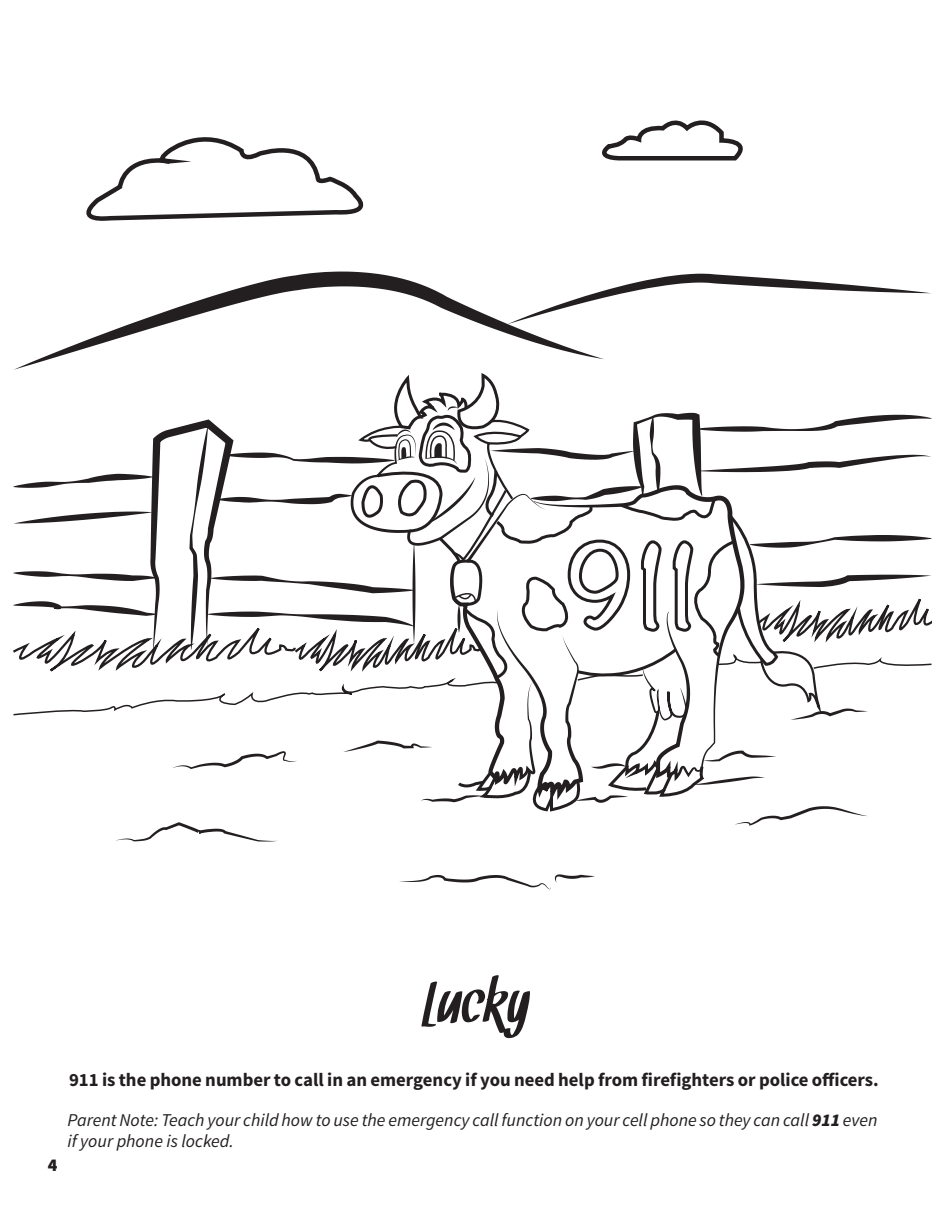
<style>
.page{position:relative;width:945px;height:1215px;background:#fff}
.page>*{position:absolute;margin:0;border:0;box-sizing:border-box;transform-origin:0 0}
.t1{font:63.15px "Snickles";letter-spacing:.025em;color:#231f20}
.t2{font:700 18.75px "Source Sans Pro";color:#231f20}
.t3{font:italic 18px/21.6px "Source Sans Pro";color:#231f20}
.t4{font:900 18px "Source Sans Pro";color:#231f20}
.s1{font-weight:900}
</style>
<div class="page">
<svg style="left:14px;top:272px;width:590px;height:98px"></svg>
<svg style="left:507px;top:274px;width:424px;height:50px"></svg>
<svg style="left:86px;top:137px;width:278px;height:84px"></svg>
<svg style="left:602px;top:120px;width:141px;height:41px"></svg>
<svg style="left:399px;top:874px;width:196px;height:15px"></svg>
<svg style="left:14px;top:375px;width:918px;height:467px"></svg>
<p class="t1" style="left:425px;top:974px;width:108px">Lucky</p>
<p class="t4" style="left:48px;top:1154px;width:11px">4</p>
<p class="t2" style="left:69px;top:1068px;width:811px">911 is the phone number to call in an emergency if you need help from firefighters or police officers.</p>
<p class="t3" style="left:67px;top:1109px;width:811px">Parent Note: Teach your child how to use the emergency call function on your cell phone so they can call <span class="s1">911</span> even if your phone is locked.</p>
</div>
